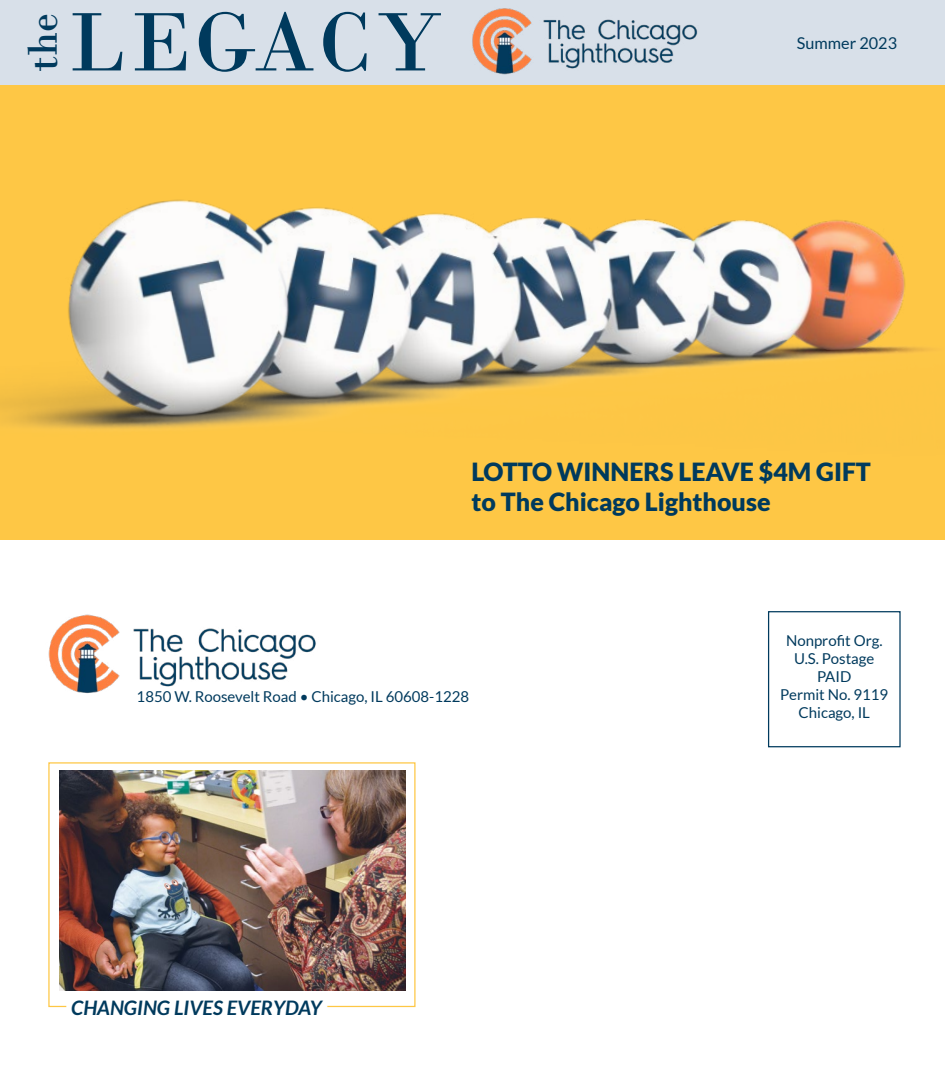
<style>
.page{position:relative;width:945px;height:1080px;background:#fff}
.page>*{position:absolute;margin:0;border:0;box-sizing:border-box;transform-origin:0 0}
.t1{font:87.5px "Bodoni";letter-spacing:.04em;color:#003a5d}
.t2{font:43.75px "Bodoni";color:#003a5d}
.t3{font:900 25px "Lato";color:#003a5d}
.t4{font:italic 700 20px "Lato";color:#003a5d}
.t5{font:16.25px "Lato";color:#003a5d}
.t6{font:15px "Lato";color:#003a5d}
</style>
<div class="page">
<div style="left:1px;top:1px;width:944px;height:538px;background:#fec745"></div>
<div style="left:48px;top:762px;width:368px;height:245px;background:#fff;border:1px solid #fec745"></div>
<img style="left:0;top:129px;width:926px;height:367px">
<div style="left:768px;top:611px;width:133px;height:136px;border:1px solid #003a5d"></div>
<div style="left:0;top:0;width:945px;height:84px;background:#d8e0e9"></div>
<img style="left:472px;top:8px;width:226px;height:67px">
<div style="left:66px;top:997px;width:261px;height:23px;background:#fff"></div>
<img style="left:48px;top:614px;width:268px;height:79px">
<img style="left:60px;top:770px;width:346px;height:221px">
<p class="t2" style="left:17px;top:72px;width:61px;rotate:-90deg">the</p>
<p class="t1" style="left:68px;top:-10px;width:376px">LEGACY</p>
<p class="t5" style="left:797px;top:34px;width:102px">Summer 2023</p>
<p class="t3" style="left:472px;top:458px;width:401px">LOTTO WINNERS LEAVE $4M GIFT</p>
<p class="t3" style="left:472px;top:488px;width:301px">to The Chicago Lighthouse</p>
<p class="t6" style="left:137px;top:688px;width:334px">1850 W. Roosevelt Road • Chicago, IL 60608-1228</p>
<p class="t4" style="left:71px;top:996px;width:252px">CHANGING LIVES EVERYDAY</p>
<p class="t6" style="left:786px;top:633px;width:98px">Nonprofit Org.</p>
<p class="t6" style="left:794px;top:651px;width:82px">U.S. Postage</p>
<p class="t6" style="left:817px;top:669px;width:36px">PAID</p>
<p class="t6" style="left:780px;top:687px;width:110px">Permit No. 9119</p>
<p class="t6" style="left:799px;top:705px;width:73px">Chicago, IL</p>
</div>
